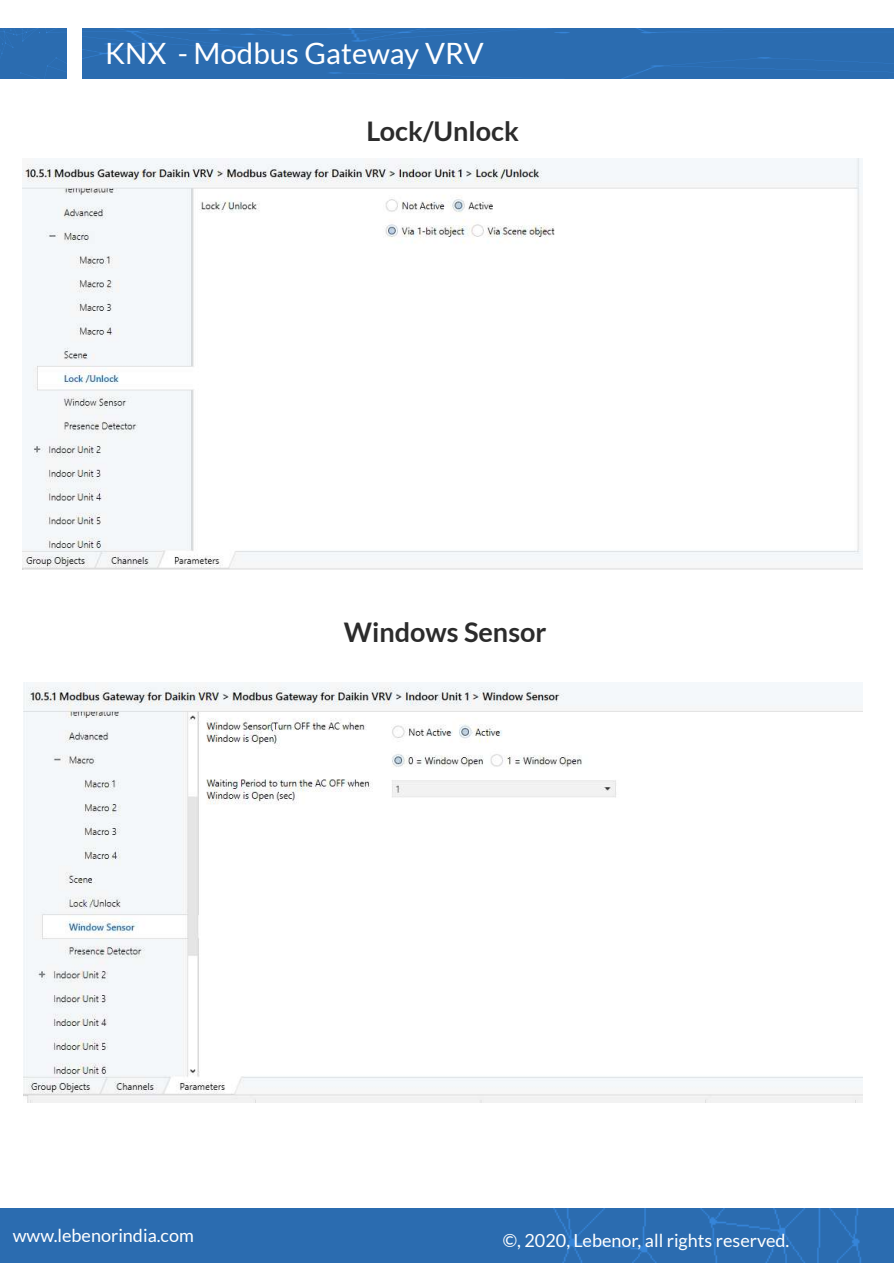
<style>
.page{position:relative;width:894px;height:1263px;background:#fff}
.page>*{position:absolute;margin:0;border:0;box-sizing:border-box;transform-origin:0 0}
.t1{font:29.4px "Lato";color:#fff}
.t2{font:700 27px "Lato";color:#2b2b2b}
.t3{font:18px "Lato";color:#fff}
</style>
<div class="page">
<div style="left:82px;top:28px;width:812px;height:51px;background:#2b6cb0"></div>
<div style="left:0;top:28px;width:66px;height:51px;background:#2b6cb0"></div>
<div style="left:0;top:1209px;width:894px;height:54px;background:#2b6cb0"></div>
<img style="left:24px;top:682px;width:838px;height:420px">
<img style="left:23px;top:159px;width:840px;height:411px">
<h1 class="t1" style="left:105px;top:35px;width:380px">KNX - Modbus Gateway VRV</h1>
<h2 class="t2" style="left:366px;top:114px;width:154px">Lock/Unlock</h2>
<h2 class="t2" style="left:344px;top:615px;width:204px">Windows Sensor</h2>
<p class="t3" style="left:13px;top:1224px;width:182px">www.lebenorindia.com</p>
<p class="t3" style="left:503px;top:1229px;width:288px">©, 2020, Lebenor, all rights reserved.</p>
</div>
